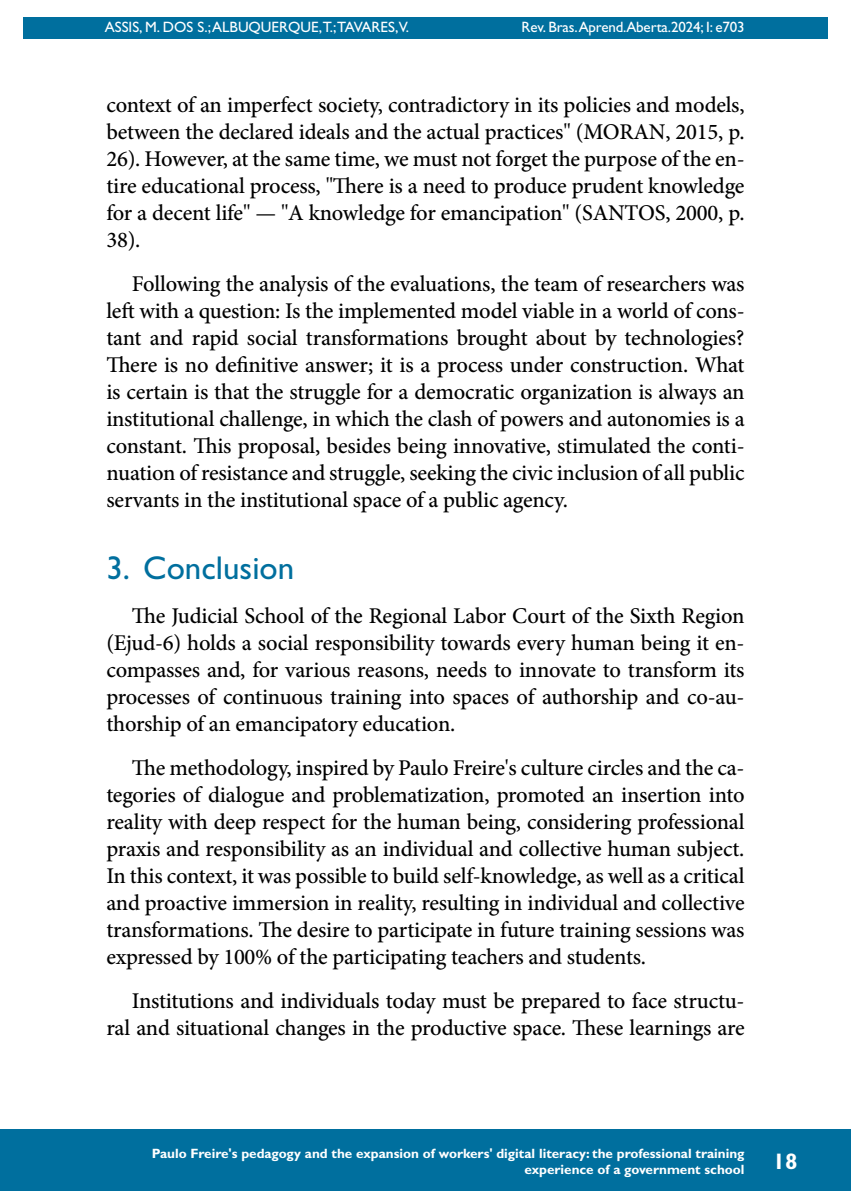
<style>
.page{position:relative;width:851px;height:1191px;background:#fff}
.page>*{position:absolute;margin:0;border:0;box-sizing:border-box;transform-origin:0 0}
.t1{font:33px "Gill Sans Std";color:#006f9e}
.t2{font:500 22.5px/27px "Minion Pro";letter-spacing:-.01em;color:#000;text-align:justify}
.t3{font:700 22.5px "Gill Sans Std";color:#fff}
.t4{font:15px "Gill Sans Std";letter-spacing:-.01em;color:#fff}
.t5{font:700 13.5px/16.2px "Gill Sans Std";color:#fff;text-align:right}
</style>
<div class="page">
<hr style="left:104px;top:0;width:1px;height:467px;background:#006f9e">
<div style="left:23px;top:17px;width:804px;height:21px;background:#006f9e"></div>
<div style="left:0;top:1129px;width:850px;height:62px;background:#006f9e"></div>
<p class="t4" style="left:105px;top:18px;width:306px">ASSIS, M. DOS S.; ALBUQUERQUE,T.;TAVARES,V.</p>
<p class="t4" style="left:521px;top:18px;width:224px">Rev. Bras.Aprend.Aberta.2024; I: e703</p>
<p class="t2" style="left:106px;top:92px;width:639px">context of an imperfect society, contradictory in its policies and models, between the declared ideals and the actual practices" (MORAN, 2015, p.<br>26). However, at the same time, we must not forget the purpose of the en&shy;tire educational process, "There is a need to produce prudent knowledge for a decent life" — "A knowledge for emancipation" (SANTOS, 2000, p.<br>38).</p>
<p class="t2" style="left:106px;top:271px;width:639px;text-indent:26px">Following the analysis of the evaluations, the team of researchers was left with a question: Is the implemented model viable in a world of cons&shy;tant and rapid social transformations brought about by technologies?<br>There is no definitive answer; it is a process under construction. What is certain is that the struggle for a democratic organization is always an institutional challenge, in which the clash of powers and autonomies is a constant. This proposal, besides being innovative, stimulated the conti&shy;nuation of resistance and struggle, seeking the civic inclusion of all public servants in the institutional space of a public agency.</p>
<h1 class="t1" style="left:106px;top:549px;width:189px">3. Conclusion</h1>
<p class="t2" style="left:106px;top:602px;width:639px;text-indent:26px">The Judicial School of the Regional Labor Court of the Sixth Region (Ejud-6) holds a social responsibility towards every human being it en&shy;compasses and, for various reasons, needs to innovate to transform its processes of continuous training into spaces of authorship and co-au&shy;thorship of an emancipatory education.</p>
<p class="t2" style="left:106px;top:754px;width:639px;text-indent:26px">The methodology, inspired by Paulo Freire's culture circles and the ca&shy;tegories of dialogue and problematization, promoted an insertion into reality with deep respect for the human being, considering professional praxis and responsibility as an individual and collective human subject.<br>In this context, it was possible to build self-knowledge, as well as a critical and proactive immersion in reality, resulting in individual and collective transformations. The desire to participate in future training sessions was expressed by 100% of the participating teachers and students.</p>
<p class="t2" style="left:106px;top:987px;width:639px;text-align:right">Institutions and individuals today must be prepared to face structu&shy;ral and situational changes in the productive space. These learnings are</p>
<p class="t5" style="left:152px;top:1145px;width:594px">Paulo Freire's pedagogy and the expansion of workers' digital literacy: the professional training experience of a government school</p>
<p class="t3" style="left:772px;top:1148px;width:26px">18</p>
</div>
